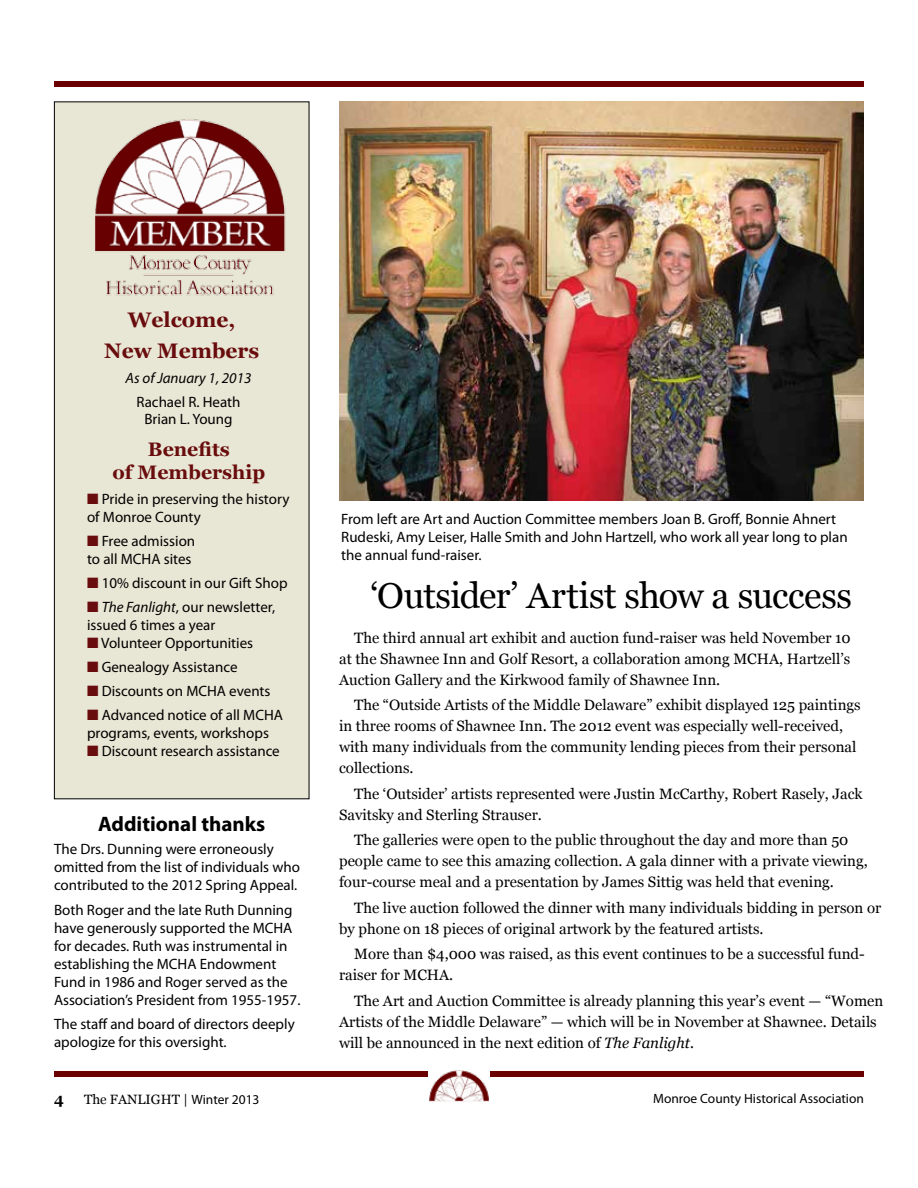
<style>
.page{position:relative;width:918px;height:1188px;background:#fff}
.page>*{position:absolute;margin:0;border:0;box-sizing:border-box;transform-origin:0 0}
.t1{font:36px "Georgia";letter-spacing:-.015em;color:#000}
.t2{font:700 21px/31.5px "Georgia";color:#690c0d;text-align:center}
.t3{font:700 21px "Myriad Pro";color:#000}
.t4{font:700 19.5px/23.4px "Georgia";color:#690c0d;text-align:center}
.t5{font:15px/21px "Georgia";color:#000}
.t6{font:15px/18px "Myriad Pro";color:#000}
.t7{font:italic 15px "Myriad Pro";color:#000}
.t8{font:700 15px "Georgia";color:#000}
.t9{font:13.5px "Myriad Pro";color:#000}
.t10{font:13.5px "Georgia";color:#000}
.s1{color:#690c0d}
.s2{font-style:italic}
.s3{font-family:"Myriad Pro"}
</style>
<div class="page">
<div style="left:54px;top:81px;width:810px;height:6px;background:#6b0001"></div>
<div style="left:54px;top:1071px;width:810px;height:6px;background:#6b0001"></div>
<svg style="left:429px;top:1101px;width:60px;height:1px"></svg>
<img style="left:428px;top:1070px;width:62px;height:31px">
<div style="left:54px;top:102px;width:255px;height:697px;background:#e8e6d4"></div>
<img style="left:70px;top:101px;width:238px;height:195px">
<img style="left:339px;top:102px;width:525px;height:398px">
<h2 class="t2" style="left:104px;top:304px;width:157px">Welcome,<br>New Members</h2>
<p class="t7" style="left:126px;top:369px;width:127px">As of January 1, 2013</p>
<p class="t6" style="left:136px;top:392px;width:106px;text-align:center">Rachael R. Heath<br>Brian L. Young</p>
<h3 class="t4" style="left:112px;top:437px;width:154px">Benefits<br>of Membership</h3>
<p class="t6" style="left:87px;top:490px;width:204px"><span class="s1">■</span> Pride in preserving the history of Monroe County</p>
<p class="t6" style="left:87px;top:532px;width:110px"><span class="s1">■</span> Free admission to all MCHA sites</p>
<p class="t6" style="left:87px;top:574px;width:202px"><span class="s1">■</span> 10% discount in our Gift Shop</p>
<p class="t6" style="left:87px;top:598px;width:190px"><span class="s1">■</span> <span class="s2">The Fanlight</span>, our newsletter, issued 6 times a year</p>
<p class="t6" style="left:87px;top:634px;width:168px"><span class="s1">■</span> Volunteer Opportunities</p>
<p class="t6" style="left:87px;top:658px;width:152px"><span class="s1">■</span> Genealogy Assistance</p>
<p class="t6" style="left:87px;top:682px;width:185px"><span class="s1">■</span> Discounts on MCHA events</p>
<p class="t6" style="left:87px;top:706px;width:197px"><span class="s1">■</span> Advanced notice of all MCHA programs, events, workshops</p>
<p class="t6" style="left:87px;top:742px;width:194px"><span class="s1">■</span> Discount research assistance</p>
<h2 class="t3" style="left:98px;top:811px;width:169px">Additional thanks</h2>
<p class="t6" style="left:54px;top:840px;width:247px">The Drs. Dunning were erroneously omitted from the list of individuals who contributed to the 2012 Spring Appeal.</p>
<p class="t6" style="left:54px;top:900px;width:248px">Both Roger and the late Ruth Dunning have generously supported the MCHA for decades. Ruth was instrumental in establishing the MCHA Endowment Fund in 1986 and Roger served as the Association’s President from 1955-1957.</p>
<p class="t6" style="left:54px;top:1015px;width:242px">The staff and board of directors deeply apologize for this oversight.</p>
<p class="t6" style="left:341px;top:510px;width:508px">From left are Art and Auction Committee members Joan B. Groff, Bonnie Ahnert<br>Rudeski, Amy Leiser, Halle Smith and John Hartzell, who work all year long to plan the annual fund-raiser.</p>
<h1 class="t1" style="left:370px;top:576px;width:483px">‘Outsider’ Artist show a success</h1>
<p class="t5" style="left:339px;top:627px;width:513px;text-align:justify;text-indent:15px">The third annual art exhibit and auction fund-raiser was held November 10 at the Shawnee Inn and Golf Resort, a collaboration among MCHA, Hartzell’s Auction Gallery and the Kirkwood family of Shawnee Inn.</p>
<p class="t5" style="left:339px;top:695px;width:523px;text-indent:15px">The “Outside Artists of the Middle Delaware” exhibit displayed 125 paintings in three rooms of Shawnee Inn. The 2012 event was especially well-received, with many individuals from the community lending pieces from their personal collections.</p>
<p class="t5" style="left:339px;top:783px;width:525px;text-indent:15px">The ‘Outsider’ artists represented were Justin McCarthy, Robert Rasely, Jack<br>Savitsky and Sterling Strauser.</p>
<p class="t5" style="left:339px;top:830px;width:530px;text-indent:15px">The galleries were open to the public throughout the day and more than 50 people came to see this amazing collection. A gala dinner with a private viewing, four-course meal and a presentation by James Sittig was held that evening.</p>
<p class="t5" style="left:339px;top:897px;width:544px;text-indent:15px">The live auction followed the dinner with many individuals bidding in person or by phone on 18 pieces of original artwork by the featured artists.</p>
<p class="t5" style="left:339px;top:944px;width:527px;text-indent:15px">More than $4,000 was raised, as this event continues to be a successful fund&shy;raiser for MCHA.</p>
<p class="t5" style="left:339px;top:990px;width:546px;text-indent:15px">The Art and Auction Committee is already planning this year’s event — “Women<br>Artists of the Middle Delaware” — which will be in November at Shawnee. Details will be announced in the next edition of <span class="s2">The Fanlight.</span></p>
<p class="t8" style="left:54px;top:1090px;width:11px">4</p>
<p class="t10" style="left:84px;top:1092px;width:177px">The FANLIGHT | <span class="s3">Winter 2013</span></p>
<p class="t9" style="left:653px;top:1090px;width:212px">Monroe County Historical Association</p>
</div>
